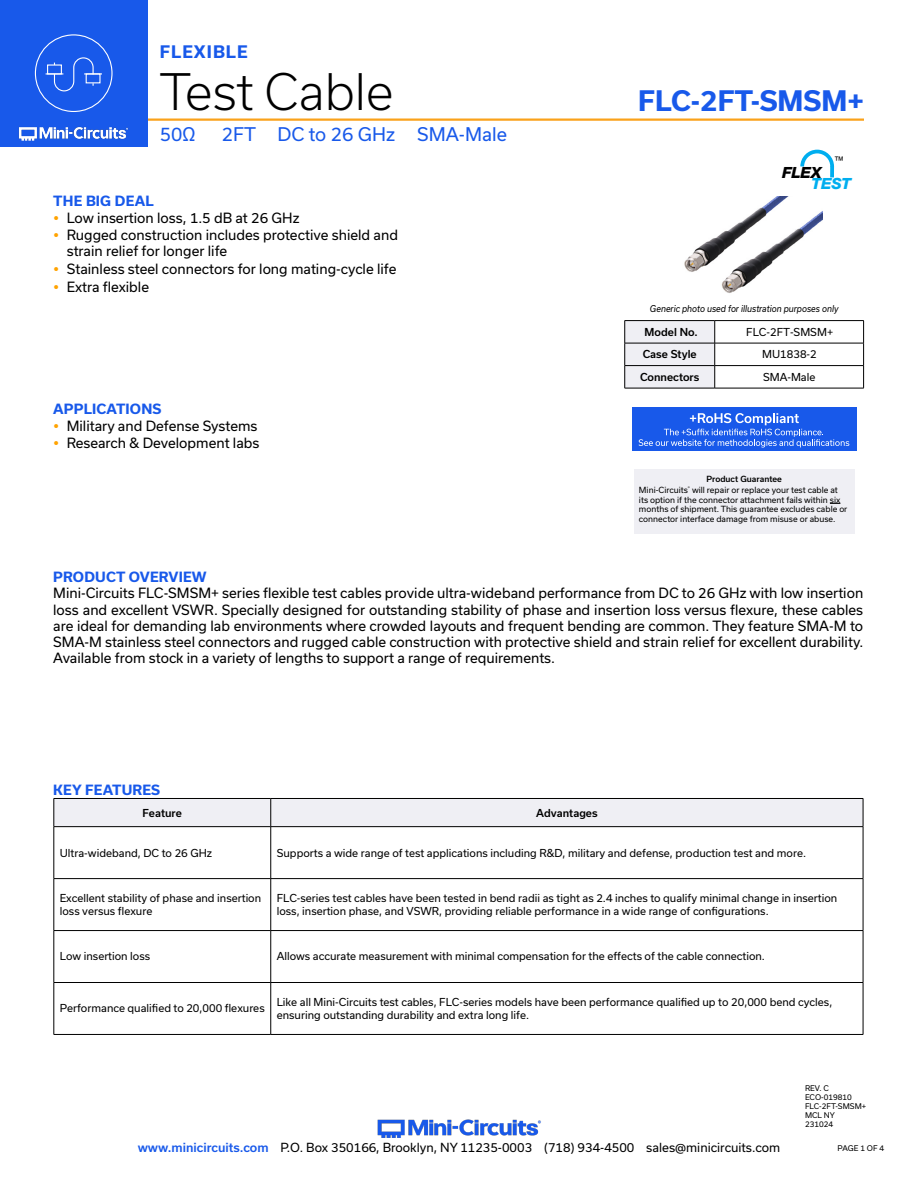
<style>
.page{position:relative;width:918px;height:1188px;background:#fff}
.page>*{position:absolute;margin:0;border:0;box-sizing:border-box;transform-origin:0 0}
.t1{font:300 48px "Usual";color:#000}
.t2{font:700 27px "Usual";color:#1859ea}
.t3{font:18px "Usual";color:#1859ea}
.t4{font:700 16.5px "Usual";letter-spacing:.065em;color:#1859ea}
.t5{font:italic 800 15.45px "Helvetica Neue";color:#00aeef}
.t6{font:italic 800 15.45px "Helvetica Neue";color:#000}
.Regular_Copy{font:13.5px/16.2px "Usual";color:#000;text-align:justify}
.Blue_Headers{font:700 13.5px "Usual";letter-spacing:.015em;color:#1859ea}
.t7{font:12px "Usual";color:#000}
.Table_Body_Left_Justified{font:10.5px/12.6px "Usual";color:#000}
.Table_Header_Center{font:500 10.5px "Usual";color:#000}
.Table_Body_Center{font:10.5px "Usual";color:#000}
.t8{font:10.5px "Arial";color:#000}
.Generic_photo_text{font:italic 9px "Usual";color:#000;scale:.9 1}
.Notes{font:8.1px/9.8px "Usual";color:#000}
.Notes-2{font:500 8.1px "Usual";color:#000}
.Revision{font:7.5px "Usual";color:#000}
.s1{font-weight:500;color:#1859ea}
</style>
<div class="page">
<img style="left:377px;top:1119px;width:164px;height:19px">
<hr style="left:111px;top:118px;width:753px;height:3px;background:#faa21b">
<div style="left:0;top:0;width:147px;height:147px;background:#1859ea"></div>
<hr style="left:917px;top:0;width:1px;height:147px;background:#1859ea">
<img style="left:18px;top:126px;width:111px;height:15px">
<div style="left:35px;top:34px;width:77px;height:78px;border:1px solid #fff;border-radius:50%"></div>
<svg style="left:46px;top:57px;width:56px;height:35px"></svg>
<div style="left:54px;top:798px;width:810px;height:29px;background:#efeff4"></div>
<hr style="left:54px;top:826px;width:217px;height:1px;background:#000">
<hr style="left:54px;top:827px;width:1px;height:51px;background:#000">
<hr style="left:271px;top:826px;width:592px;height:1px;background:#000">
<hr style="left:270px;top:827px;width:1px;height:51px;background:#000">
<hr style="left:863px;top:827px;width:1px;height:51px;background:#000">
<hr style="left:54px;top:878px;width:217px;height:1px;background:#000">
<hr style="left:54px;top:879px;width:1px;height:51px;background:#000">
<hr style="left:271px;top:878px;width:592px;height:1px;background:#000">
<hr style="left:270px;top:879px;width:1px;height:51px;background:#000">
<hr style="left:863px;top:879px;width:1px;height:51px;background:#000">
<hr style="left:54px;top:930px;width:217px;height:1px;background:#000">
<hr style="left:54px;top:931px;width:1px;height:51px;background:#000">
<hr style="left:271px;top:930px;width:592px;height:1px;background:#000">
<hr style="left:270px;top:931px;width:1px;height:51px;background:#000">
<hr style="left:863px;top:931px;width:1px;height:51px;background:#000">
<hr style="left:54px;top:982px;width:217px;height:1px;background:#000">
<hr style="left:54px;top:983px;width:1px;height:51px;background:#000">
<hr style="left:271px;top:982px;width:592px;height:1px;background:#000">
<hr style="left:270px;top:983px;width:1px;height:51px;background:#000">
<hr style="left:863px;top:983px;width:1px;height:51px;background:#000">
<hr style="left:54px;top:1034px;width:217px;height:1px;background:#000">
<hr style="left:271px;top:1034px;width:592px;height:1px;background:#000">
<hr style="left:625px;top:320px;width:90px;height:1px;background:#000">
<hr style="left:715px;top:320px;width:149px;height:1px;background:#000">
<hr style="left:715px;top:343px;width:149px;height:1px;background:#000">
<hr style="left:715px;top:365px;width:149px;height:1px;background:#000">
<svg style="left:624px;top:321px;width:91px;height:67px"></svg>
<svg style="left:863px;top:321px;width:1px;height:67px"></svg>
<hr style="left:625px;top:388px;width:90px;height:1px;background:#000">
<hr style="left:715px;top:388px;width:149px;height:1px;background:#000">
<div style="left:632px;top:407px;width:224px;height:44px;background:#1859ea"></div>
<svg style="left:639px;top:413px;width:210px;height:35px"></svg>
<svg style="left:800px;top:149px;width:35px;height:18px"></svg>
<svg style="left:830px;top:166px;width:4px;height:11px"></svg>
<div style="left:634px;top:469px;width:220px;height:65px;background:#efeff4"></div>
<img style="left:684px;top:196px;width:139px;height:97px">
<p class="t4" style="left:160px;top:42px;width:89px">FLEXIBLE</p>
<h1 class="t1" style="left:160px;top:64px;width:235px">Test Cable</h1>
<h3 class="t3" style="left:160px;top:124px;width:37px">50Ω</h3>
<h3 class="t3" style="left:222px;top:124px;width:287px">2FT DC to 26 GHz SMA-Male</h3>
<p class="Blue_Headers" style="left:53px;top:193px;width:102px">THE BIG DEAL</p>
<p class="Regular_Copy" style="left:67px;top:209px;width:234px">Low insertion loss, 1.5 dB at 26 GHz</p>
<p class="Regular_Copy" style="left:67px;top:227px;width:333px">Rugged construction includes protective shield and strain relief for longer life</p>
<p class="Regular_Copy" style="left:67px;top:261px;width:331px">Stainless steel connectors for long mating-cycle life</p>
<p class="Regular_Copy" style="left:67px;top:279px;width:84px">Extra flexible</p>
<p class="Blue_Headers" style="left:53px;top:401px;width:110px">APPLICATIONS</p>
<p class="Regular_Copy" style="left:67px;top:417px;width:192px">Military and Defense Systems</p>
<p class="Regular_Copy" style="left:67px;top:435px;width:194px">Research &amp; Development labs</p>
<h2 class="t2" style="left:638px;top:85px;width:227px">FLC-2FT-SMSM+</h2>
<p class="t8" style="left:834px;top:153px;width:12px">™</p>
<p class="t6" style="left:782px;top:164px;width:41px">FLEX</p>
<p class="t5" style="left:812px;top:175px;width:41px">TEST</p>
<p class="Generic_photo_text" style="left:650px;top:304px;width:211px">Generic photo used for illustration purposes only</p>
<p class="Table_Header_Center" style="left:645px;top:326px;width:55px">Model No.</p>
<p class="Table_Body_Center" style="left:746px;top:326px;width:88px">FLC-2FT-SMSM+</p>
<p class="Table_Header_Center" style="left:643px;top:348px;width:55px">Case Style</p>
<p class="Table_Body_Center" style="left:762px;top:348px;width:56px">MU1838-2</p>
<p class="Table_Header_Center" style="left:640px;top:371px;width:61px">Connectors</p>
<p class="Table_Body_Center" style="left:763px;top:371px;width:54px">SMA-Male</p>
<p class="Notes-2" style="left:706px;top:474px;width:77px">Product Guarantee</p>
<p class="Notes" style="left:639px;top:485px;width:210px">Mini-Circuits<sup>®</sup> will repair or replace your test cable at its option if the connector attachment fails within six months of shipment. This guarantee excludes cable or connector interface damage from misuse or abuse.</p>
<p class="Blue_Headers" style="left:53px;top:569px;width:155px">PRODUCT OVERVIEW</p>
<p class="Regular_Copy" style="left:53px;top:585px;width:812px">Mini-Circuits FLC-SMSM+ series flexible test cables provide ultra-wideband performance from DC to 26 GHz with low insertion loss and excellent VSWR. Specially designed for outstanding stability of phase and insertion loss versus flexure, these cables are ideal for demanding lab environments where crowded layouts and frequent bending are common. They feature SMA-M to SMA-M stainless steel connectors and rugged cable construction with protective shield and strain relief for excellent durability.<br>Available from stock in a variety of lengths to support a range of requirements.</p>
<p class="Blue_Headers" style="left:53px;top:782px;width:108px">KEY FEATURES</p>
<p class="Table_Header_Center" style="left:142px;top:807px;width:41px">Feature</p>
<p class="Table_Header_Center" style="left:536px;top:807px;width:63px">Advantages</p>
<p class="Table_Body_Left_Justified" style="left:60px;top:846px;width:154px">Ultra-wideband, DC to 26 GHz</p>
<p class="Table_Body_Left_Justified" style="left:277px;top:846px;width:531px">Supports a wide range of test applications including R&amp;D, military and defense, production test and more.</p>
<p class="Table_Body_Left_Justified" style="left:60px;top:892px;width:203px">Excellent stability of phase and insertion loss versus flexure</p>
<p class="Table_Body_Left_Justified" style="left:277px;top:892px;width:562px">FLC-series test cables have been tested in bend radii as tight as 2.4 inches to qualify minimal change in insertion loss, insertion phase, and VSWR, providing reliable performance in a wide range of configurations.</p>
<p class="Table_Body_Left_Justified" style="left:60px;top:950px;width:92px">Low insertion loss</p>
<p class="Table_Body_Left_Justified" style="left:277px;top:950px;width:490px">Allows accurate measurement with minimal compensation for the effects of the cable connection.</p>
<p class="Table_Body_Left_Justified" style="left:60px;top:1002px;width:206px">Performance qualified to 20,000 flexures</p>
<p class="Table_Body_Left_Justified" style="left:277px;top:996px;width:557px">Like all Mini-Circuits test cables, FLC-series models have been performance qualified up to 20,000 bend cycles, ensuring outstanding durability and extra long life.</p>
<p class="Revision" style="left:805px;top:1084px;width:25px">REV. C</p>
<p class="Revision" style="left:805px;top:1093px;width:48px">ECO-019810</p>
<p class="Revision" style="left:805px;top:1102px;width:63px">FLC-2FT-SMSM+</p>
<p class="Revision" style="left:805px;top:1111px;width:31px">MCL NY</p>
<p class="Revision" style="left:805px;top:1120px;width:30px">231024</p>
<p class="t7" style="left:138px;top:1141px;width:644px"><span class="s1">www.minicircuits.com</span> P.O. Box 350166, Brooklyn, NY 11235-0003 (718) 934-4500 sales@minicircuits.com</p>
<p class="Revision" style="left:838px;top:1144px;width:48px">PAGE 1 OF 4</p>
</div>
